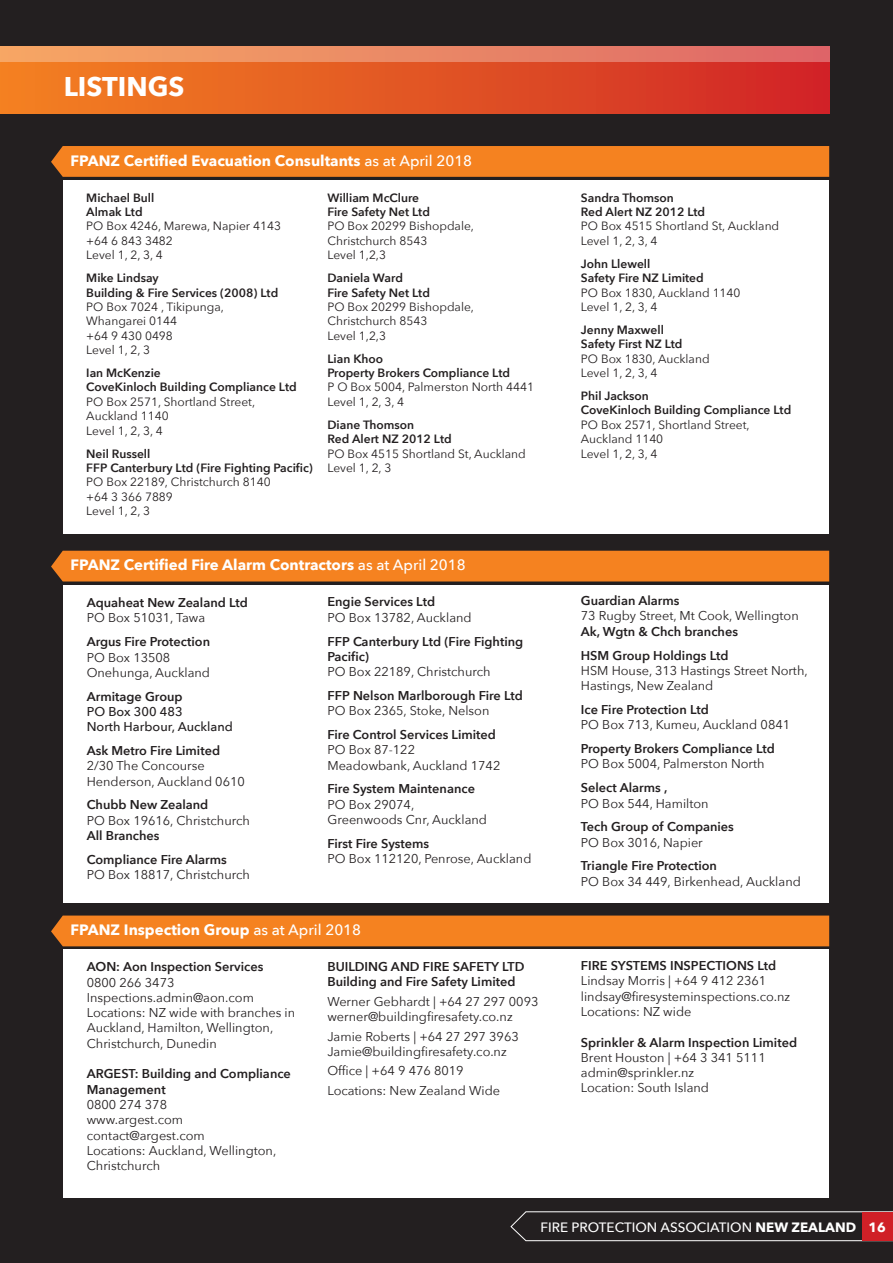
<style>
.page{position:relative;width:893px;height:1263px;background:#231f20}
.page>*{position:absolute;margin:0;border:0;box-sizing:border-box;transform-origin:0 0}
.t1{font:700 27px "Avenir Next";color:#fff}
.t2{font:700 15px "Avenir Next";color:#fff}
.t3{font:500 13.5px "Avenir Next";color:#fff}
.t4{font:12.75px/15.3px "Avenir Next";color:#231f20}
.t5{font:600 12.75px/15.3px "Avenir Next";color:#231f20}
.t6{font:500 12.75px/15.3px "Avenir Next";color:#231f20}
.t7{font:12px/14.4px "Avenir Next";color:#231f20}
.t8{font:600 12px/14.4px "Avenir Next";color:#231f20}
.s1{font-weight:500}
.s2{font-weight:700}
</style>
<div class="page">
<div style="left:0;top:47px;width:829px;height:50px;background:linear-gradient(to right,#f7a864,#de6768)"></div>
<div style="left:0;top:63px;width:829px;height:51px;background:linear-gradient(to right,#f48321,#d02627)"></div>
<div style="left:51px;top:146px;width:778px;height:31px;background:#f58220"></div>
<div style="left:51px;top:551px;width:778px;height:30px;background:#f58220"></div>
<div style="left:51px;top:915px;width:778px;height:31px;background:#f58220"></div>
<div style="left:64px;top:180px;width:765px;height:354px;background:#fff"></div>
<div style="left:64px;top:585px;width:765px;height:317px;background:#fff"></div>
<div style="left:64px;top:950px;width:765px;height:248px;background:#fff"></div>
<svg style="left:510px;top:1211px;width:383px;height:30px"></svg>
<div style="left:862px;top:1212px;width:31px;height:28px;background:#d02027"></div>
<h1 class="t1" style="left:64px;top:63px;width:122px">LISTINGS</h1>
<p class="t2" style="left:70px;top:147px;width:403px">FPANZ Certified Evacuation Consultants <span class="s1">as at April 2018</span></p>
<p class="t8" style="left:86px;top:190px;width:70px">Michael Bull<br>Almak Ltd</p>
<p class="t7" style="left:86px;top:219px;width:196px">PO Box 4246, Marewa, Napier 4143 +64 6 843 3482<br>Level 1, 2, 3, 4</p>
<p class="t8" style="left:86px;top:270px;width:193px">Mike Lindsay<br>Building &amp; Fire Services (2008) Ltd</p>
<p class="t7" style="left:86px;top:299px;width:139px">PO Box 7024 , Tikipunga,<br>Whangarei 0144<br>+64 9 430 0498<br>Level 1, 2, 3</p>
<p class="t8" style="left:86px;top:365px;width:212px">Ian McKenzie<br>CoveKinloch Building Compliance Ltd</p>
<p class="t7" style="left:86px;top:394px;width:170px">PO Box 2571, Shortland Street,<br>Auckland 1140<br>Level 1, 2, 3, 4</p>
<p class="t8" style="left:86px;top:446px;width:228px">Neil Russell<br>FFP Canterbury Ltd (Fire Fighting Pacific)</p>
<p class="t7" style="left:86px;top:474px;width:186px">PO Box 22189, Christchurch 8140 +64 3 366 7889<br>Level 1, 2, 3</p>
<p class="t8" style="left:327px;top:190px;width:104px">William McClure<br>Fire Safety Net Ltd</p>
<p class="t7" style="left:327px;top:219px;width:148px">PO Box 20299 Bishopdale,<br>Christchurch 8543<br>Level 1,2,3</p>
<p class="t8" style="left:327px;top:270px;width:104px">Daniela Ward<br>Fire Safety Net Ltd</p>
<p class="t7" style="left:327px;top:299px;width:148px">PO Box 20299 Bishopdale,<br>Christchurch 8543<br>Level 1,2,3</p>
<p class="t8" style="left:327px;top:351px;width:184px">Lian Khoo<br>Property Brokers Compliance Ltd</p>
<p class="t7" style="left:327px;top:380px;width:208px">P O Box 5004, Palmerston North 4441<br>Level 1, 2, 3, 4</p>
<p class="t8" style="left:327px;top:417px;width:126px">Diane Thomson<br>Red Alert NZ 2012 Ltd</p>
<p class="t7" style="left:327px;top:446px;width:200px">PO Box 4515 Shortland St, Auckland<br>Level 1, 2, 3</p>
<p class="t2" style="left:70px;top:552px;width:397px">FPANZ Certified Fire Alarm Contractors <span class="s1">as at April 2018</span></p>
<p class="t5" style="left:87px;top:595px;width:163px">Aquaheat New Zealand Ltd</p>
<p class="t4" style="left:87px;top:610px;width:120px">PO Box 51031, Tawa</p>
<p class="t5" style="left:87px;top:634px;width:125px">Argus Fire Protection</p>
<p class="t4" style="left:87px;top:649px;width:125px">PO Box 13508<br>Onehunga, Auckland</p>
<p class="t5" style="left:87px;top:688px;width:97px">Armitage Group</p>
<p class="t6" style="left:87px;top:703px;width:148px">PO Box 300 483<br>North Harbour, Auckland</p>
<p class="t5" style="left:87px;top:743px;width:135px">Ask Metro Fire Limited</p>
<p class="t4" style="left:87px;top:758px;width:160px">2/30 The Concourse<br>Henderson, Auckland 0610</p>
<p class="t5" style="left:87px;top:797px;width:123px">Chubb New Zealand</p>
<p class="t4" style="left:87px;top:812px;width:165px">PO Box 19616, Christchurch</p>
<p class="t5" style="left:87px;top:823px;width:142px;line-height:23.9px">All Branches<br>Compliance Fire Alarms</p>
<p class="t4" style="left:87px;top:866px;width:165px">PO Box 18817, Christchurch</p>
<p class="t5" style="left:327px;top:594px;width:109px">Engie Services Ltd</p>
<p class="t4" style="left:327px;top:609px;width:146px">PO Box 13782, Auckland</p>
<p class="t5" style="left:327px;top:633px;width:197px">FFP Canterbury Ltd (Fire Fighting<br>Pacific)</p>
<p class="t4" style="left:327px;top:663px;width:165px">PO Box 22189, Christchurch</p>
<p class="t5" style="left:327px;top:687px;width:197px">FFP Nelson Marlborough Fire Ltd</p>
<p class="t4" style="left:327px;top:703px;width:164px">PO Box 2365, Stoke, Nelson</p>
<p class="t5" style="left:327px;top:727px;width:170px">Fire Control Services Limited</p>
<p class="t4" style="left:327px;top:742px;width:175px">PO Box 87-122<br>Meadowbank, Auckland 1742</p>
<p class="t5" style="left:327px;top:781px;width:149px">Fire System Maintenance</p>
<p class="t4" style="left:327px;top:796px;width:161px">PO Box 29074,<br>Greenwoods Cnr, Auckland</p>
<p class="t5" style="left:327px;top:835px;width:103px">First Fire Systems</p>
<p class="t4" style="left:327px;top:850px;width:206px">PO Box 112120, Penrose, Auckland</p>
<p class="t2" style="left:70px;top:917px;width:292px">FPANZ Inspection Group <span class="s1">as at April 2018</span></p>
<p class="t5" style="left:87px;top:959px;width:178px">AON: Aon Inspection Services</p>
<p class="t4" style="left:87px;top:974px;width:210px">0800 266 3473<br>Inspections.admin@aon.com<br>Locations: NZ wide with branches in<br>Auckland, Hamilton, Wellington,<br>Christchurch, Dunedin</p>
<p class="t5" style="left:87px;top:1066px;width:206px">ARGEST: Building and Compliance<br>Management</p>
<p class="t4" style="left:87px;top:1096px;width:191px">0800 274 378<br>www.argest.com contact@argest.com<br>Locations: Auckland, Wellington,<br>Christchurch</p>
<p class="t5" style="left:327px;top:958px;width:199px">BUILDING AND FIRE SAFETY LTD<br>Building and Fire Safety Limited</p>
<p class="t4" style="left:327px;top:993px;width:213px">Werner Gebhardt | +64 27 297 0093 werner@buildingfiresafety.co.nz</p>
<p class="t4" style="left:327px;top:1028px;width:193px">Jamie Roberts | +64 27 297 3963<br>Jamie@buildingfiresafety.co.nz</p>
<p class="t4" style="left:327px;top:1061px;width:174px;line-height:19.5px">Office | +64 9 476 8019<br>Locations: New Zealand Wide</p>
<p class="t8" style="left:581px;top:190px;width:126px">Sandra Thomson<br>Red Alert NZ 2012 Ltd</p>
<p class="t7" style="left:581px;top:219px;width:200px">PO Box 4515 Shortland St, Auckland<br>Level 1, 2, 3, 4</p>
<p class="t8" style="left:581px;top:256px;width:124px">John Llewell<br>Safety Fire NZ Limited</p>
<p class="t7" style="left:581px;top:285px;width:161px">PO Box 1830, Auckland 1140<br>Level 1, 2, 3, 4</p>
<p class="t8" style="left:581px;top:322px;width:103px">Jenny Maxwell<br>Safety First NZ Ltd</p>
<p class="t7" style="left:581px;top:351px;width:130px">PO Box 1830, Auckland<br>Level 1, 2, 3, 4</p>
<p class="t8" style="left:581px;top:388px;width:212px">Phil Jackson<br>CoveKinloch Building Compliance Ltd</p>
<p class="t7" style="left:581px;top:417px;width:170px">PO Box 2571, Shortland Street,<br>Auckland 1140<br>Level 1, 2, 3, 4</p>
<p class="t5" style="left:581px;top:593px;width:100px">Guardian Alarms</p>
<p class="t4" style="left:581px;top:608px;width:219px">73 Rugby Street, Mt Cook, Wellington</p>
<p class="t5" style="left:581px;top:619px;width:159px;line-height:23.9px">Ak, Wgtn &amp; Chch branches<br>HSM Group Holdings Ltd</p>
<p class="t4" style="left:581px;top:662px;width:228px">HSM House, 313 Hastings Street North,<br>Hastings, New Zealand</p>
<p class="t5" style="left:581px;top:702px;width:130px">Ice Fire Protection Ltd</p>
<p class="t4" style="left:581px;top:717px;width:211px">PO Box 713, Kumeu, Auckland 0841</p>
<p class="t5" style="left:581px;top:741px;width:196px">Property Brokers Compliance Ltd</p>
<p class="t4" style="left:581px;top:756px;width:185px">PO Box 5004, Palmerston North</p>
<p class="t5" style="left:581px;top:780px;width:88px">Select Alarms ,</p>
<p class="t4" style="left:581px;top:795px;width:129px">PO Box 544, Hamilton</p>
<p class="t5" style="left:581px;top:819px;width:155px">Tech Group of Companies</p>
<p class="t4" style="left:581px;top:834px;width:124px">PO Box 3016, Napier</p>
<p class="t5" style="left:581px;top:858px;width:138px">Triangle Fire Protection</p>
<p class="t4" style="left:581px;top:873px;width:221px">PO Box 34 449, Birkenhead, Auckland</p>
<p class="t5" style="left:581px;top:958px;width:197px">FIRE SYSTEMS INSPECTIONS Ltd</p>
<p class="t4" style="left:581px;top:973px;width:211px">Lindsay Morris | +64 9 412 2361 lindsay@firesysteminspections.co.nz<br>Locations: NZ wide</p>
<p class="t5" style="left:581px;top:1034px;width:218px">Sprinkler &amp; Alarm Inspection Limited</p>
<p class="t4" style="left:581px;top:1049px;width:186px">Brent Houston | +64 3 341 5111 admin@sprinkler.nz<br>Location: South Island</p>
<p class="t3" style="left:540px;top:1215px;width:347px">FIRE PROTECTION ASSOCIATION <span class="s2">NEW ZEALAND 16</span></p>
</div>
